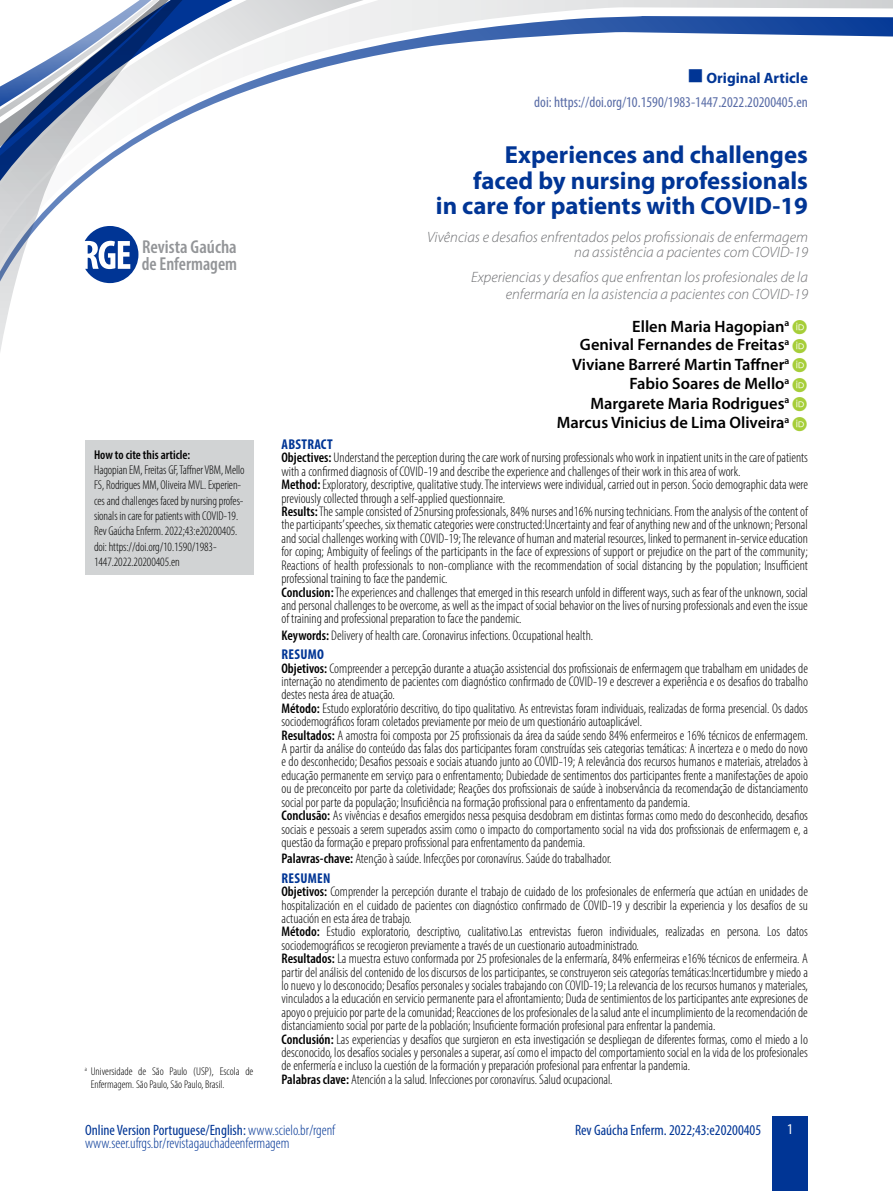
<style>
.page{position:relative;width:893px;height:1191px;background:#fff}
.page>*{position:absolute;margin:0;border:0;box-sizing:border-box;transform-origin:0 0}
.t1{font:700 24.75px/25.5px "Myriad Pro";color:#003595;text-align:right}
.t2{font:600 condensed 18.75px/16.6px "Myriad Pro";color:#939598}
.t3{font:600 16.5px/19.2px "Myriad Pro";color:#000;text-align:right}
.t4{font:italic 300 15px/15px "Myriad Pro";color:#6d6e71;text-align:right}
.t5{font:condensed 15px "Myriad Pro";color:#003595}
.t6{font:condensed 15px "Myriad Pro";color:#5a6da7}
.t7{font:300 condensed 15px "Myriad Pro";color:#003595}
.t8{font:700 15px "Myriad Pro";color:#003595}
.t9{font:condensed 15px "Myriad Pro";color:#fff}
.t10{font:700 condensed 14.25px "Myriad Pro";letter-spacing:.02em;color:#003595}
.t11{font:300 condensed 13.95px/13.4px "Myriad Pro";color:#000}
.t12{font:300 condensed 12.75px/15.3px "Myriad Pro";letter-spacing:-.005em;color:#000}
.t13{font:600 condensed 12.75px "Myriad Pro";color:#000}
.t14{font:300 condensed 11.25px/13.5px "Myriad Pro";color:#000}
.s1{font-weight:600}
.s2{font-weight:300}
</style>
<div class="page">
<svg style="left:202px;top:0;width:691px;height:109px"></svg>
<svg style="left:0;top:0;width:202px;height:352px"></svg>
<div style="left:772px;top:1116px;width:36px;height:75px;background:#003595"></div>
<svg style="left:85px;top:226px;width:53px;height:57px"></svg>
<div style="left:85px;top:440px;width:169px;height:135px;background:#d1d3d4"></div>
<svg style="left:689px;top:69px;width:13px;height:14px"></svg>
<p class="t8" style="left:706px;top:68px;width:103px">Original Article</p>
<h2 class="t2" style="left:142px;top:238px;width:97px">Revista Gaúcha de Enfermagem</h2>
<p class="t13" style="left:94px;top:448px;width:98px">How to cite this article:</p>
<p class="t12" style="left:94px;top:462px;width:152px">Hagopian EM, Freitas GF, Taffner VBM, Mello FS, Rodrigues MM, Oliveira MVL. Experien&shy;ces and challenges faced by nursing profes&shy;sionals in care for patients with COVID-19.<br>Rev Gaúcha Enferm. 2022;43:e20200405. doi: https://doi.org/10.1590/1983- 1447.2022.20200405.en</p>
<p class="t14" style="left:91px;top:1064px;width:164px;text-indent:-6px"><sup>a</sup> Universidade de São Paulo (USP), Escola de<br>Enfermagem. São Paulo, São Paulo, Brasil.</p>
<p class="t6" style="left:534px;top:93px;width:275px">doi: https://doi.org/10.1590/1983-1447.2022.20200405.en</p>
<h1 class="t1" style="left:436px;top:141px;width:374px">Experiences and challenges<br>faced by nursing professionals<br>in care for patients with COVID-19</h1>
<p class="t4" style="left:427px;top:229px;width:382px">Vivências e desafios enfrentados pelos profissionais de enfermagem na assistência a pacientes com COVID-19</p>
<p class="t4" style="left:471px;top:269px;width:338px;line-height:16.5px">Experiencias y desafíos que enfrentan los profesionales de la enfermaría en la asistencia a pacientes con COVID-19</p>
<p class="t3" style="left:557px;top:316px;width:234px">Ellen Maria Hagopian<sup>a<br></sup>Genival Fernandes de Freitas<sup>a<br></sup>Viviane Barreré Martin Taffner<sup>a<br></sup>Fabio Soares de Mello<sup>a<br></sup>Margarete Maria Rodrigues<sup>a<br></sup>Marcus Vinicius de Lima Oliveira<sup>a</sup></p>
<p class="t10" style="left:282px;top:435px;width:53px">ABSTRACT</p>
<p class="t11" style="left:281px;top:451px;width:528px"><span class="s1">Objectives:</span> Understand the perception during the care work of nursing professionals who work in inpatient units in the care of patients with a confirmed diagnosis of COVID-19 and describe the experience and challenges of their work in this area of work.<br><span class="s1">Method:</span> Exploratory, descriptive, qualitative study. The interviews were individual, carried out in person. Socio demographic data were previously collected through a self-applied questionnaire.<br><span class="s1">Results:</span> The sample consisted of 25nursing professionals, 84% nurses and16% nursing technicians. From the analysis of the content of the participants’speeches, six thematic categories were constructed:Uncertainty and fear of anything new and of the unknown; Personal and social challenges working with COVID-19; The relevance of human and material resources, linked to permanent in-service education for coping; Ambiguity of feelings of the participants in the face of expressions of support or prejudice on the part of the community; Reactions of health professionals to non-compliance with the recommendation of social distancing by the population; Insufficient professional training to face the pandemic.<br><span class="s1">Conclusion:</span> The experiences and challenges that emerged in this research unfold in different ways, such as fear of the unknown, social and personal challenges to be overcome, as well as the impact of social behavior on the lives of nursing professionals and even the issue of training and professional preparation to face the pandemic.</p>
<p class="t11" style="left:281px;top:628px;width:313px"><span class="s1">Keywords:</span> Delivery of health care. Coronavirus infections. Occupational health.</p>
<p class="t10" style="left:282px;top:645px;width:44px">RESUMO</p>
<p class="t11" style="left:281px;top:661px;width:528px"><span class="s1">Objetivos:</span> Compreender a percepção durante a atuação assistencial dos profissionais de enfermagem que trabalham em unidades de internação no atendimento de pacientes com diagnóstico confirmado de COVID-19 e descrever a experiência e os desafios do trabalho destes nesta área de atuação.<br><span class="s1">Método:</span> Estudo exploratório descritivo, do tipo qualitativo. As entrevistas foram individuais, realizadas de forma presencial. Os dados sociodemográficos foram coletados previamente por meio de um questionário autoaplicável.<br><span class="s1">Resultados:</span> A amostra foi composta por 25 profissionais da área da saúde sendo 84% enfermeiros e 16% técnicos de enfermagem.<br>A partir da análise do conteúdo das falas dos participantes foram construídas seis categorias temáticas: A incerteza e o medo do novo e do desconhecido; Desafios pessoais e sociais atuando junto ao COVID-19; A relevância dos recursos humanos e materiais, atrelados à educação permanente em serviço para o enfrentamento; Dubiedade de sentimentos dos participantes frente a manifestações de apoio ou de preconceito por parte da coletividade; Reações dos profissionais de saúde à inobservância da recomendação de distanciamento social por parte da população; Insuficiência na formação profissional para o enfrentamento da pandemia.<br><span class="s1">Conclusão:</span> As vivências e desafios emergidos nessa pesquisa desdobram em distintas formas como medo do desconhecido, desafios sociais e pessoais a serem superados assim como o impacto do comportamento social na vida dos profissionais de enfermagem e, a questão da formação e preparo profissional para enfrentamento da pandemia.</p>
<p class="t11" style="left:281px;top:852px;width:332px"><span class="s1">Palavras-chave:</span> Atenção à saúde. Infecções por coronavírus. Saúde do trabalhador.</p>
<p class="t10" style="left:282px;top:869px;width:50px">RESUMEN</p>
<p class="t11" style="left:281px;top:884px;width:528px"><span class="s1">Objetivos:</span> Comprender la percepción durante el trabajo de cuidado de los profesionales de enfermería que actúan en unidades de hospitalización en el cuidado de pacientes con diagnóstico confirmado de COVID-19 y describir la experiencia y los desafíos de su actuación en esta área de trabajo.<br><span class="s1">Método:</span> Estudio exploratorio, descriptivo, cualitativo.Las entrevistas fueron individuales, realizadas en persona. Los datos sociodemográficos se recogieron previamente a través de un cuestionario autoadministrado.<br><span class="s1">Resultados:</span> La muestra estuvo conformada por 25 profesionales de la enfermaría, 84% enfermeiras e16% técnicos de enfermeira. A partir del análisis del contenido de los discursos de los participantes, se construyeron seis categorías temáticas:Incertidumbre y miedo a lo nuevo y lo desconocido; Desafíos personales y sociales trabajando con COVID-19; La relevancia de los recursos humanos y materiales, vinculados a la educación en servicio permanente para el afrontamiento; Duda de sentimientos de los participantes ante expresiones de apoyo o prejuicio por parte de la comunidad; Reacciones de los profesionales de la salud ante el incumplimiento de la recomendación de distanciamiento social por parte de la población; Insuficiente formación profesional para enfrentar la pandemia.<br><span class="s1">Conclusión:</span> Las experiencias y desafíos que surgieron en esta investigación se despliegan de diferentes formas, como el miedo a lo desconocido, los desafíos sociales y personales a superar, así como el impacto del comportamiento social en la vida de los profesionales de enfermería e incluso la cuestión de la formación y preparación profesional para enfrentar la pandemia.<br><span class="s1">Palabras clave:</span> Atención a la salud. Infecciones por coronavírus. Salud ocupacional.</p>
<p class="t5" style="left:85px;top:1121px;width:252px">Online Version Portuguese/English: <span class="s2">www.scielo.br/rgenf</span></p>
<p class="t7" style="left:85px;top:1134px;width:206px">www.seer.ufrgs.br/revistagauchadeenfermagem</p>
<p class="t5" style="left:575px;top:1121px;width:188px">Rev Gaúcha Enferm. 2022;43:e20200405</p>
<p class="t9" style="left:787px;top:1120px;width:7px">1</p>
</div>
